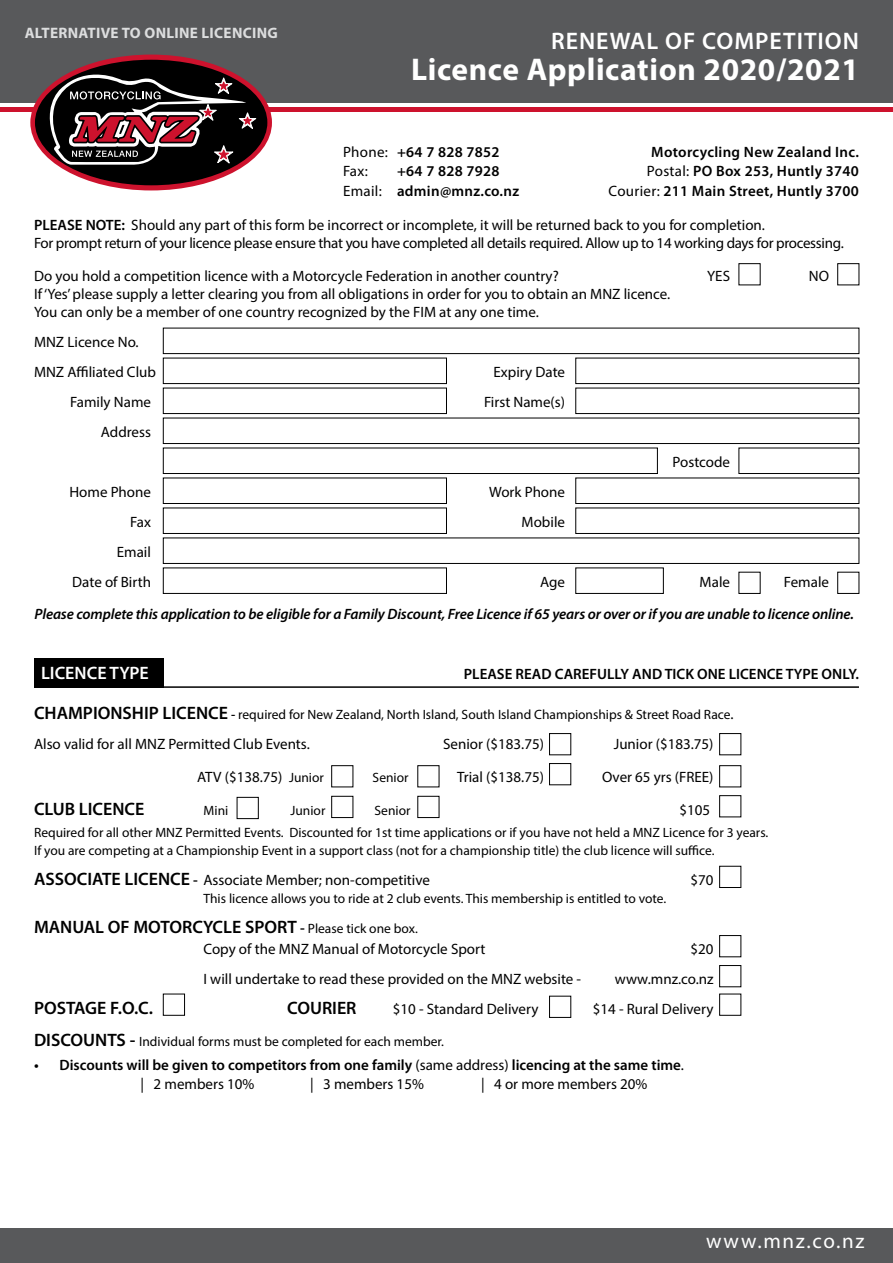
<style>
.page{position:relative;width:893px;height:1263px;background:#fff}
.page>*{position:absolute;margin:0;border:0;box-sizing:border-box;transform-origin:0 0}
.t1{font:700 31.5px "Myriad Pro";letter-spacing:.02em;color:#fff}
.t2{font:600 24px "Myriad Pro";letter-spacing:.04em;color:#fff}
.t3{font:21px "Myriad Pro";letter-spacing:.08em;color:#fff}
.t4{font:600 18px "Myriad Pro";color:#000}
.t5{font:600 18px "Myriad Pro";color:#fff}
.t6{font:700 15.15px "Myriad Pro";letter-spacing:.02em;color:#dcddde}
.t7{font:15px/30px "Myriad Pro";color:#000}
.t8{font:15px/18px "Myriad Pro";letter-spacing:-.02em;color:#000}
.t9{font:600 15px/19.5px "Myriad Pro";color:#000}
.t10{font:600 15px/19.5px "Myriad Pro";letter-spacing:.02em;color:#000}
.t11{font:italic 600 15px "Myriad Pro";letter-spacing:-.01em;color:#000}
.t12{font:13.5px/18px "Myriad Pro";color:#000}
.s1{font-weight:400}
.s2{font-weight:600}
.s3{font-weight:600;font-size:18px}
.s4{font-size:15px}
.s5{font-size:13.5px}
.s6{font-weight:400;font-size:13.5px}
</style>
<div class="page">
<div style="left:0;top:0;width:893px;height:103px;background:#58595b"></div>
<div style="left:0;top:1229px;width:893px;height:34px;background:#58595b"></div>
<hr style="left:0;top:108px;width:893px;height:4px;background:#cd122d">
<div style="left:837px;top:263px;width:22px;height:22px;border:1px solid #000"></div>
<div style="left:163px;top:358px;width:284px;height:26px;border:1px solid #000"></div>
<div style="left:163px;top:388px;width:284px;height:26px;border:1px solid #000"></div>
<div style="left:163px;top:418px;width:696px;height:26px;border:1px solid #000"></div>
<div style="left:163px;top:448px;width:495px;height:26px;border:1px solid #000"></div>
<div style="left:163px;top:478px;width:284px;height:26px;border:1px solid #000"></div>
<div style="left:163px;top:508px;width:284px;height:26px;border:1px solid #000"></div>
<div style="left:163px;top:538px;width:696px;height:26px;border:1px solid #000"></div>
<div style="left:576px;top:568px;width:87px;height:26px;border:1px solid #000"></div>
<div style="left:163px;top:568px;width:284px;height:26px;border:1px solid #000"></div>
<div style="left:576px;top:358px;width:283px;height:26px;border:1px solid #000"></div>
<div style="left:576px;top:388px;width:283px;height:26px;border:1px solid #000"></div>
<div style="left:739px;top:448px;width:120px;height:26px;border:1px solid #000"></div>
<div style="left:576px;top:478px;width:283px;height:26px;border:1px solid #000"></div>
<div style="left:576px;top:508px;width:283px;height:26px;border:1px solid #000"></div>
<div style="left:837px;top:572px;width:22px;height:22px;border:1px solid #000"></div>
<svg style="left:30px;top:55px;width:242px;height:135px;background:#c3142d"></svg>
<div style="left:35px;top:60px;width:232px;height:125px;background:#000;border-radius:50%"></div>
<svg style="left:40px;top:63px;width:216px;height:102px"></svg>
<div style="left:34px;top:659px;width:129px;height:29px;background:#000"></div>
<hr style="left:163px;top:686px;width:696px;height:2px;background:#000">
<div style="left:163px;top:328px;width:696px;height:26px;border:1px solid #000"></div>
<div style="left:549px;top:733px;width:22px;height:22px;border:1px solid #000"></div>
<div style="left:549px;top:763px;width:22px;height:22px;border:1px solid #000"></div>
<div style="left:719px;top:733px;width:22px;height:22px;border:1px solid #000"></div>
<div style="left:719px;top:765px;width:22px;height:22px;border:1px solid #000"></div>
<div style="left:719px;top:866px;width:22px;height:22px;border:1px solid #000"></div>
<div style="left:719px;top:935px;width:22px;height:22px;border:1px solid #000"></div>
<div style="left:719px;top:965px;width:22px;height:22px;border:1px solid #000"></div>
<div style="left:719px;top:795px;width:22px;height:22px;border:1px solid #000"></div>
<div style="left:163px;top:994px;width:22px;height:21px;border:1px solid #000"></div>
<div style="left:237px;top:797px;width:21px;height:22px;border:1px solid #000"></div>
<div style="left:331px;top:796px;width:22px;height:22px;border:1px solid #000"></div>
<div style="left:331px;top:765px;width:22px;height:22px;border:1px solid #000"></div>
<div style="left:418px;top:796px;width:21px;height:22px;border:1px solid #000"></div>
<p class="t6" style="left:25px;top:23px;width:255px">ALTERNATIVE TO ONLINE LICENCING</p>
<h2 class="t2" style="left:551px;top:25px;width:309px">RENEWAL OF COMPETITION</h2>
<h1 class="t1" style="left:411px;top:49px;width:449px">Licence Application 2020/2021</h1>
<p class="t10" style="left:343px;top:141px;width:158px"><span class="s1">Phone:</span> +64 7 828 7852<br><span class="s1">Fax:</span></p>
<p class="t10" style="left:343px;top:161px;width:178px;text-indent:54px">+64 7 828 7928<br><span class="s1">Email:</span> admin@mnz.co.nz</p>
<p class="t10" style="left:608px;top:141px;width:252px;text-align:right">Motorcycling New Zealand Inc.<br><span class="s1">Postal:</span> PO Box 253, Huntly 3740<br><span class="s1">Courier:</span> 211 Main Street, Huntly 3700</p>
<p class="t8" style="left:34px;top:216px;width:811px"><span class="s2">PLEASE NOTE:</span> Should any part of this form be incorrect or incomplete, it will be returned back to you for completion.<br>For prompt return of your licence please ensure that you have completed all details required. Allow up to 14 working days for processing.</p>
<p class="t7" style="left:34px;top:260px;width:526px">Do you hold a competition licence with a Motorcycle Federation in another country?</p>
<p class="t7" style="left:707px;top:260px;width:24px">YES</p>
<p class="t7" style="left:809px;top:260px;width:22px">NO</p>
<p class="t7" style="left:34px;top:284px;width:638px;line-height:18px">If ‘Yes’ please supply a letter clearing you from all obligations in order for you to obtain an MNZ licence.<br>You can only be a member of one country recognized by the FIM at any one time.</p>
<p class="t7" style="left:34px;top:326px;width:123px">MNZ Licence No.<br>MNZ Affiliated Club</p>
<p class="t7" style="left:494px;top:356px;width:73px">Expiry Date</p>
<p class="t7" style="left:70px;top:386px;width:82px">Family Name</p>
<p class="t7" style="left:484px;top:386px;width:82px">First Name(s)</p>
<p class="t7" style="left:101px;top:416px;width:52px">Address</p>
<p class="t7" style="left:673px;top:446px;width:59px">Postcode</p>
<p class="t7" style="left:69px;top:476px;width:83px">Home Phone</p>
<p class="t7" style="left:489px;top:476px;width:77px">Work Phone</p>
<p class="t7" style="left:130px;top:506px;width:22px">Fax</p>
<p class="t7" style="left:522px;top:506px;width:45px">Mobile</p>
<p class="t7" style="left:72px;top:536px;width:80px;text-align:right">Email<br>Date of Birth</p>
<p class="t7" style="left:540px;top:566px;width:26px">Age</p>
<p class="t7" style="left:700px;top:566px;width:32px">Male</p>
<p class="t7" style="left:784px;top:566px;width:47px">Female</p>
<p class="t11" style="left:35px;top:605px;width:821px">Please complete this application to be eligible for a Family Discount, Free Licence if 65 years or over or if you are unable to licence online.</p>
<p class="t5" style="left:41px;top:661px;width:109px">LICENCE TYPE</p>
<p class="t9" style="left:464px;top:664px;width:397px">PLEASE READ CAREFULLY AND TICK ONE LICENCE TYPE ONLY.</p>
<p class="t12" style="left:34px;top:706px;width:701px"><span class="s3">CHAMPIONSHIP LICENCE</span> <span class="s2">-</span> required for New Zealand, North Island, South Island Championships &amp; Street Road Race<span class="s4">.</span></p>
<p class="t7" style="left:34px;top:729px;width:277px">Also valid for all MNZ Permitted Club Events.</p>
<p class="t7" style="left:443px;top:729px;width:102px">Senior ($183.75)</p>
<p class="t7" style="left:614px;top:729px;width:101px">Junior ($183.75)</p>
<p class="t7" style="left:197px;top:761px;width:128px">ATV ($138.75) <span class="s5">Junior</span></p>
<p class="t12" style="left:373px;top:768px;width:37px">Senior</p>
<p class="t7" style="left:457px;top:761px;width:89px">Trial ($138.75)</p>
<p class="t7" style="left:602px;top:761px;width:113px">Over 65 yrs (FREE)</p>
<p class="t4" style="left:34px;top:797px;width:112px">CLUB LICENCE</p>
<p class="t12" style="left:204px;top:801px;width:26px">Mini</p>
<p class="t12" style="left:291px;top:801px;width:36px">Junior</p>
<p class="t12" style="left:375px;top:801px;width:37px">Senior</p>
<p class="t7" style="left:680px;top:794px;width:32px">$105</p>
<p class="t12" style="left:34px;top:823px;width:736px">Required for all other MNZ Permitted Events. Discounted for 1st time applications or if you have not held a MNZ Licence for 3 years.<br>If you are competing at a Championship Event in a support class (not for a championship title) the club licence will suffice.</p>
<p class="t7" style="left:34px;top:864px;width:397px"><span class="s3">ASSOCIATE LICENCE</span> <span class="s2">-</span> Associate Member; non-competitive</p>
<p class="t7" style="left:690px;top:864px;width:25px">$70</p>
<p class="t12" style="left:204px;top:889px;width:464px">This licence allows you to ride at 2 club events. This membership is entitled to vote.</p>
<p class="t4" style="left:34px;top:915px;width:385px">MANUAL OF MOTORCYCLE SPORT <span class="s4">-</span> <span class="s6">Please tick one box.</span></p>
<p class="t7" style="left:204px;top:933px;width:283px">Copy of the MNZ Manual of Motorcycle Sport</p>
<p class="t7" style="left:690px;top:933px;width:25px">$20</p>
<p class="t7" style="left:204px;top:963px;width:379px">I will undertake to read these provided on the MNZ website -</p>
<p class="t7" style="left:615px;top:963px;width:100px">www.mnz.co.nz</p>
<p class="t4" style="left:34px;top:996px;width:121px">POSTAGE F.O.C.</p>
<p class="t4" style="left:287px;top:996px;width:71px">COURIER</p>
<p class="t7" style="left:393px;top:993px;width:147px">$10 - Standard Delivery</p>
<p class="t7" style="left:593px;top:993px;width:122px">$14 - Rural Delivery</p>
<p class="t12" style="left:34px;top:1032px;width:412px"><span class="s3">DISCOUNTS -</span> Individual forms must be completed for each member.</p>
<p class="t9" style="left:141px;top:1055px;width:545px;text-indent:-106px">• Discounts will be given to competitors from one family <span class="s1">(same address)</span> licencing at the same time<span class="s1">. | 2 members 10%</span></p>
<p class="t7" style="left:310px;top:1069px;width:115px">| 3 members 15%</p>
<p class="t7" style="left:481px;top:1069px;width:168px">| 4 or more members 20%</p>
<h3 class="t3" style="left:706px;top:1228px;width:160px">www.mnz.co.nz</h3>
</div>
